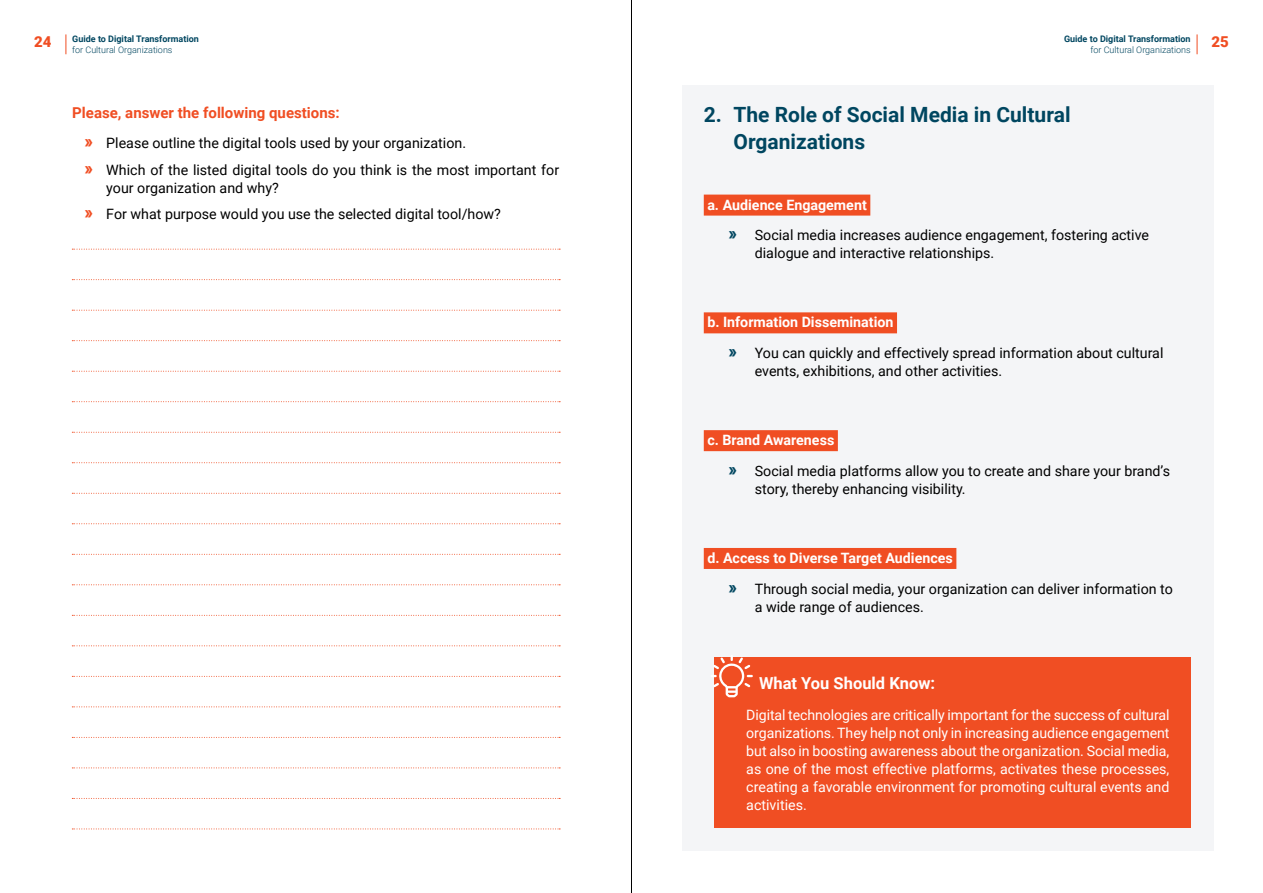
<style>
.page{position:relative;width:1263px;height:893px;background:#fff}
.page>*{position:absolute;margin:0;border:0;box-sizing:border-box;transform-origin:0 0}
.t1{font:700 21px/27px "Roboto";color:#004660}
.t2{font:700 16.5px "Roboto";color:#fff}
.t3{font:700 15px "Roboto";color:#f04e23}
.t4{font:900 15px "Roboto";color:#f04e23}
.t5{font:14.25px/30.8px "Roboto";color:#000}
.t6{font:14.25px/18px "Roboto";color:#fff;text-align:justify}
.t7{font:700 9px "Roboto";color:#004660}
.t8{font:300 9px "Roboto";color:#004660}
.s1{font-family:"Nexa";font-weight:700;font-size:16.5px;color:#f04e23}
.s2{font-weight:700;color:#fff}
.s3{font-family:"Nexa";font-weight:700;font-size:16.5px;color:#004660}
</style>
<div class="page">
<svg style="left:1197px;top:34px;width:1px;height:20px"></svg>
<svg style="left:66px;top:34px;width:1px;height:20px"></svg>
<div style="left:682px;top:85px;width:532px;height:765px;background:#f4f5f7"></div>
<div style="left:714px;top:657px;width:477px;height:170px;background:#f04e23"></div>
<svg style="left:712px;top:656px;width:41px;height:41px"></svg>
<div style="left:704px;top:195px;width:166px;height:21px;background:#f04e23"></div>
<div style="left:704px;top:312px;width:193px;height:21px;background:#f04e23"></div>
<div style="left:704px;top:430px;width:134px;height:21px;background:#f04e23"></div>
<div style="left:704px;top:548px;width:252px;height:21px;background:#f04e23"></div>
<svg style="left:72px;top:310px;width:488px;height:1px"></svg>
<svg style="left:72px;top:432px;width:488px;height:1px"></svg>
<svg style="left:72px;top:371px;width:488px;height:1px"></svg>
<svg style="left:72px;top:493px;width:488px;height:1px"></svg>
<svg style="left:72px;top:584px;width:488px;height:1px"></svg>
<svg style="left:72px;top:737px;width:488px;height:1px"></svg>
<svg style="left:72px;top:645px;width:488px;height:1px"></svg>
<svg style="left:72px;top:798px;width:488px;height:1px"></svg>
<svg style="left:72px;top:340px;width:488px;height:1px"></svg>
<svg style="left:72px;top:279px;width:488px;height:1px"></svg>
<svg style="left:72px;top:249px;width:488px;height:1px"></svg>
<svg style="left:72px;top:462px;width:488px;height:1px"></svg>
<svg style="left:72px;top:554px;width:488px;height:1px"></svg>
<svg style="left:72px;top:706px;width:488px;height:1px"></svg>
<svg style="left:72px;top:401px;width:488px;height:1px"></svg>
<svg style="left:72px;top:523px;width:488px;height:1px"></svg>
<svg style="left:72px;top:615px;width:488px;height:1px"></svg>
<svg style="left:72px;top:767px;width:488px;height:1px"></svg>
<svg style="left:72px;top:676px;width:488px;height:1px"></svg>
<svg style="left:72px;top:829px;width:488px;height:1px"></svg>
<hr style="left:631px;top:0;width:1px;height:893px;background:#000">
<p class="t7" style="left:72px;top:33px;width:128px">Guide to Digital Transformation</p>
<p class="t8" style="left:72px;top:43px;width:102px">for Cultural Organizations</p>
<p class="t7" style="left:1064px;top:33px;width:128px">Guide to Digital Transformation</p>
<p class="t8" style="left:1090px;top:43px;width:102px">for Cultural Organizations</p>
<p class="t4" style="left:34px;top:31px;width:19px">24</p>
<p class="t4" style="left:1211px;top:31px;width:19px">25</p>
<p class="t3" style="left:72px;top:102px;width:269px">Please, answer the following questions:</p>
<p class="t5" style="left:85px;top:129px;width:476px;line-height:26.5px"><span class="s1">»</span> Please outline the digital tools used by your organization.<br><span class="s1">»</span> Which of the listed digital tools do you think is the most important for</p>
<p class="t5" style="left:85px;top:174px;width:417px;line-height:26.5px;text-indent:21px">your organization and why?<br><span class="s1">»</span> For what purpose would you use the selected digital tool/how?</p>
<h1 class="t1" style="left:733px;top:100px;width:339px;text-indent:-30px">2. The Role of Social Media in Cultural<br>Organizations</h1>
<p class="t5" style="left:729px;top:189px;width:421px;text-indent:-22px"><span class="s2">a. Audience Engagement<br></span><span class="s3">»</span> Social media increases audience engagement, fostering active</p>
<p class="t5" style="left:755px;top:237px;width:241px">dialogue and interactive relationships.</p>
<p class="t5" style="left:729px;top:306px;width:436px;text-indent:-22px"><span class="s2">b. Information Dissemination<br></span><span class="s3">»</span> You can quickly and effectively spread information about cultural</p>
<p class="t5" style="left:755px;top:355px;width:249px">events, exhibitions, and other activities.</p>
<p class="t5" style="left:729px;top:424px;width:442px;text-indent:-22px"><span class="s2">c. Brand Awareness<br></span><span class="s3">»</span> Social media platforms allow you to create and share your brand’s</p>
<p class="t5" style="left:755px;top:473px;width:212px">story, thereby enhancing visibility.</p>
<p class="t5" style="left:729px;top:542px;width:445px;text-indent:-22px"><span class="s2">d. Access to Diverse Target Audiences<br></span><span class="s3">»</span> Through social media, your organization can deliver information to</p>
<p class="t5" style="left:755px;top:591px;width:171px">a wide range of audiences.</p>
<p class="t2" style="left:759px;top:672px;width:178px">What You Should Know:</p>
<p class="t6" style="left:746px;top:705px;width:425px">Digital technologies are critically important for the success of cultural organizations. They help not only in increasing audience engagement but also in boosting awareness about the organization. Social media, as one of the most effective platforms, activates these processes, creating a favorable environment for promoting cultural events and activities.</p>
</div>
